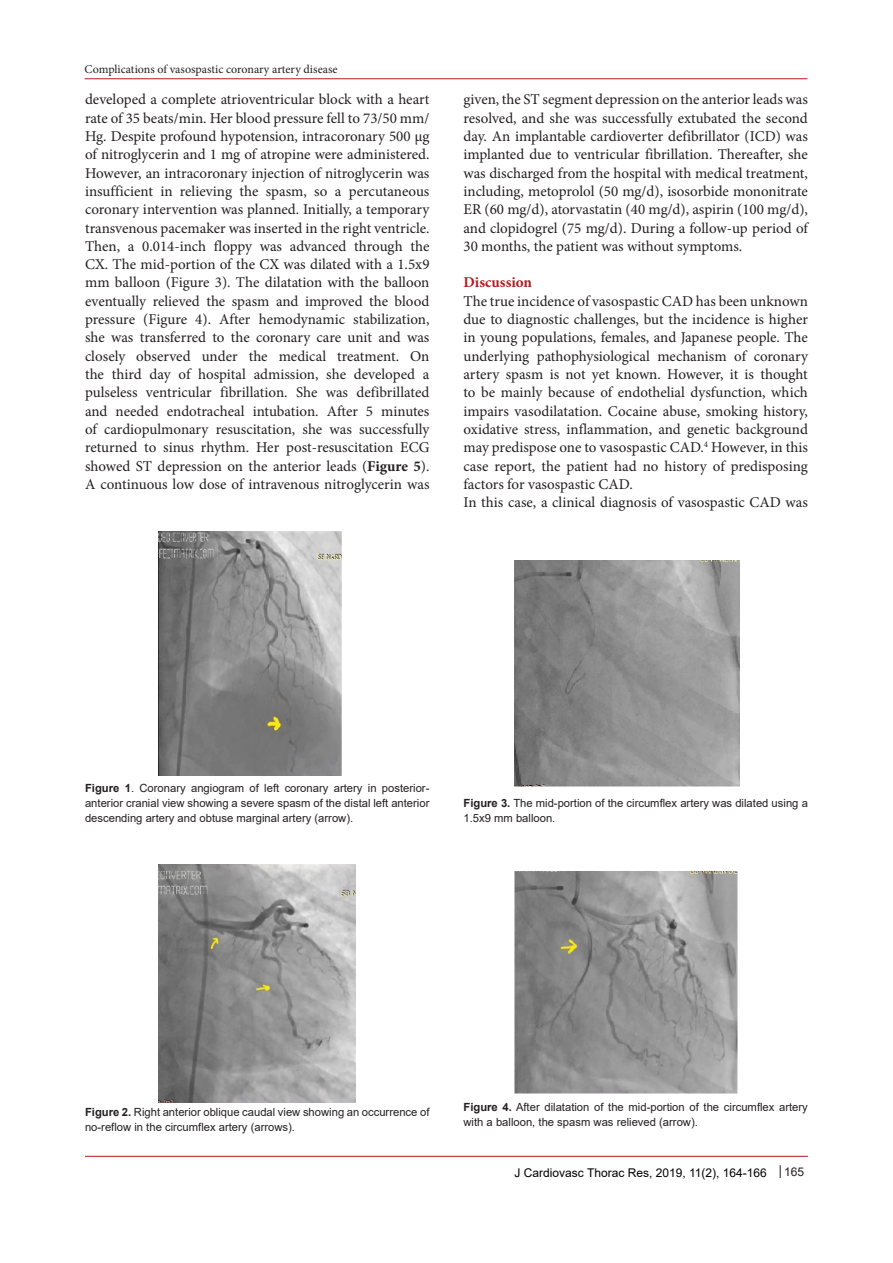
<style>
.page{position:relative;width:893px;height:1263px;background:#fff}
.page>*{position:absolute;margin:0;border:0;box-sizing:border-box;transform-origin:0 0}
.t1{font:15px/18.3px "Minion Pro";color:#231f20;text-align:justify}
.t2{font:700 15px "Minion Pro";color:#b4191e}
.t3{font:12px "Minion Pro";color:#231f20}
.t4{font:12px "Arial";color:#000}
.t5{font:12px "Arial";color:#231f20}
.t6{font:11.25px/15px "Arial";color:#231f20}
.s1{font-weight:700}
.s2{color:#150000}
</style>
<div class="page">
<hr style="left:85px;top:78px;width:722px;height:1px;background:#b4191e">
<hr style="left:85px;top:1156px;width:723px;height:1px;background:#b4191e">
<svg style="left:780px;top:1165px;width:1px;height:13px"></svg>
<img style="left:159px;top:531px;width:183px;height:245px">
<img style="left:159px;top:864px;width:197px;height:238px">
<img style="left:514px;top:560px;width:226px;height:226px">
<img style="left:515px;top:871px;width:222px;height:222px">
<p class="t3" style="left:85px;top:61px;width:255px">Complications of vasospastic coronary artery disease</p>
<p class="t1" style="left:85px;top:91px;width:346px">developed a complete atrioventricular block with a heart rate of 35 beats/min. Her blood pressure fell to 73/50 mm/ Hg. Despite profound hypotension, intracoronary 500 μg of nitroglycerin and 1 mg of atropine were administered.<br>However, an intracoronary injection of nitroglycerin was insufficient in relieving the spasm, so a percutaneous coronary intervention was planned. Initially, a temporary transvenous pacemaker was inserted in the right ventricle.<br>Then, a 0.014-inch floppy was advanced through the CX. The mid-portion of the CX was dilated with a 1.5x9 mm balloon (Figure 3). The dilatation with the balloon eventually relieved the spasm and improved the blood pressure (Figure 4). After hemodynamic stabilization, she was transferred to the coronary care unit and was closely observed under the medical treatment. On the third day of hospital admission, she developed a pulseless ventricular fibrillation. She was defibrillated and needed endotracheal intubation. After 5 minutes of cardiopulmonary resuscitation, she was successfully returned to sinus rhythm. Her post-resuscitation ECG showed ST depression on the anterior leads (<span class="s1">Figure 5</span>).<br>A continuous low dose of intravenous nitroglycerin was</p>
<p class="t1" style="left:463px;top:91px;width:346px">given, the ST segment depression on the anterior leads was resolved, and she was successfully extubated the second day. An implantable cardioverter defibrillator (ICD) was implanted due to ventricular fibrillation. Thereafter, she was discharged from the hospital with medical treatment, including, metoprolol (50 mg/d), isosorbide mononitrate ER (60 mg/d), atorvastatin (40 mg/d), aspirin (100 mg/d), and clopidogrel (75 mg/d). During a follow-up period of 30 months, the patient was without symptoms.</p>
<p class="t2" style="left:463px;top:272px;width:70px">Discussion</p>
<p class="t1" style="left:463px;top:292px;width:346px">The true incidence of vasospastic CAD has been unknown due to diagnostic challenges, but the incidence is higher in young populations, females, and Japanese people. The underlying pathophysiological mechanism of coronary artery spasm is not yet known. However, it is thought to be mainly because of endothelial dysfunction, which impairs vasodilatation. Cocaine abuse, smoking history, oxidative stress, inflammation, and genetic background may predispose one to vasospastic CAD.<sup>4</sup> However, in this case report, the patient had no history of predisposing factors for vasospastic CAD.</p>
<p class="t1" style="left:463px;top:493px;width:346px">In this case, a clinical diagnosis of vasospastic CAD was</p>
<p class="t6" style="left:85px;top:780px;width:346px;text-align:justify"><span class="s1">Figure 1</span>. Coronary angiogram of left coronary artery in posterior&shy;anterior cranial view showing a severe spasm of the distal left anterior descending artery and obtuse marginal artery (arrow).</p>
<p class="t6" style="left:463px;top:795px;width:346px"><span class="s1">Figure 3.</span> The mid-portion of the circumflex artery was dilated using a<br>1.5x9 mm balloon.</p>
<p class="t6" style="left:85px;top:1105px;width:346px"><span class="s1">Figure 2.</span> Right anterior oblique caudal view showing an occurrence of no-reflow in the circumflex artery (arrows).</p>
<p class="t6" style="left:463px;top:1099px;width:346px"><span class="s1">Figure 4.</span> After dilatation of the mid-portion of the circumflex artery with a balloon, the spasm was relieved (arrow).</p>
<p class="t4" style="left:514px;top:1164px;width:254px">J Cardiovasc Thorac Res<span class="s2">,</span> 2019, 11(2), 164-166</p>
<p class="t5" style="left:784px;top:1164px;width:22px">165</p>
</div>
